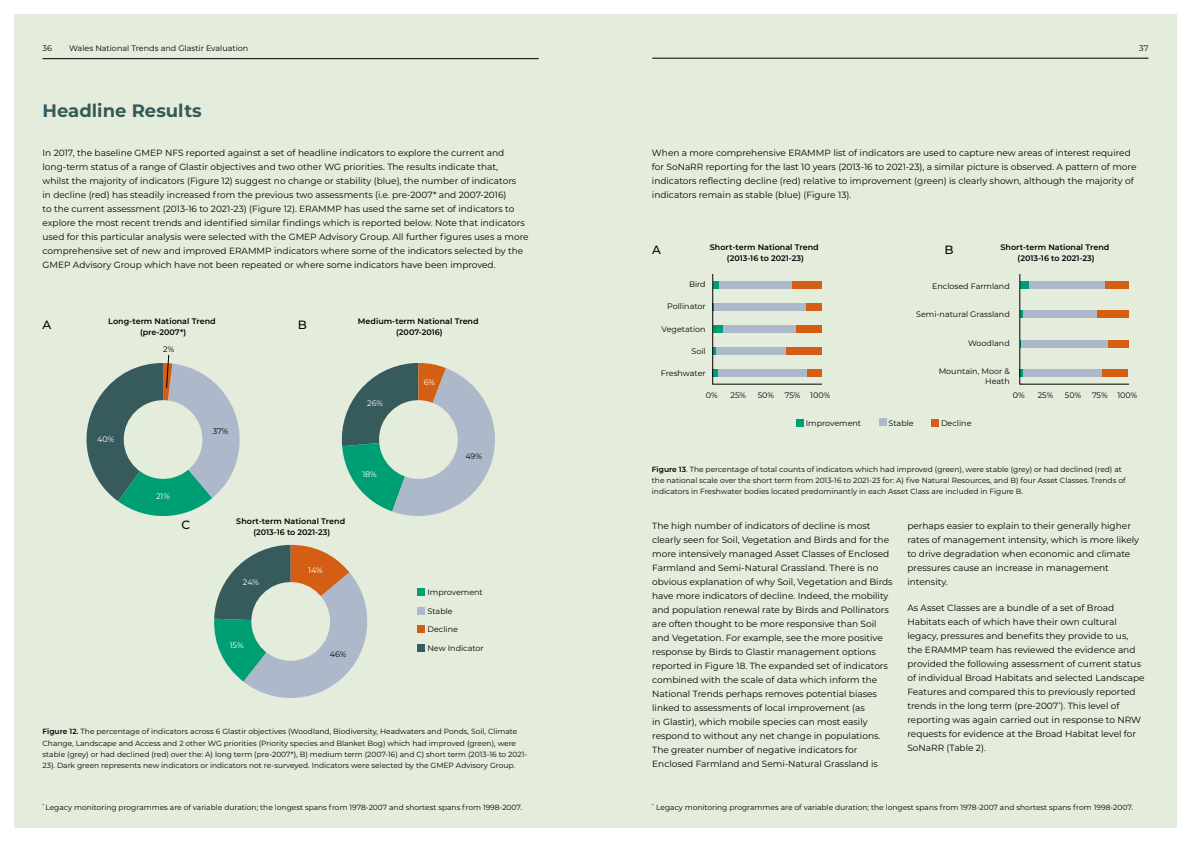
<style>
.page{position:relative;width:1191px;height:842px;background:#fff}
.page>*{position:absolute;margin:0;border:0;box-sizing:border-box;transform-origin:0 0}
.t1{font:700 18px "Montserrat";color:#365a5c}
.t2{font:500 12px "Montserrat";color:#000}
.t3{font:9px/14px "Montserrat";color:#000}
.t4{font:8px/10px "Montserrat";color:#000;text-align:right}
.t5{font:600 8px/11px "Montserrat";color:#000;text-align:center}
.t6{font:8px "Montserrat";color:#fff}
.t7{font:7.5px/11px "Montserrat";color:#000}
.s1{font-weight:600}
</style>
<div class="page">
<div style="left:14px;top:14px;width:1162px;height:814px;background:#e4ecdc"></div>
<hr style="left:43px;top:58px;width:496px;height:1px;background:#000">
<hr style="left:652px;top:58px;width:496px;height:1px;background:#000">
<div style="left:931px;top:419px;width:7px;height:7px;background:#d45f14"></div>
<div style="left:879px;top:418px;width:7px;height:8px;background:#adb9ca"></div>
<div style="left:796px;top:419px;width:7px;height:7px;background:#009e73"></div>
<svg style="left:341px;top:363px;width:154px;height:153px"></svg>
<div style="left:379px;top:400px;width:79px;height:79px;background:#e4ecdc;border-radius:50%"></div>
<div style="left:417px;top:607px;width:7px;height:7px;background:#adb9ca"></div>
<div style="left:417px;top:588px;width:7px;height:8px;background:#009e73"></div>
<div style="left:417px;top:625px;width:7px;height:8px;background:#d45f14"></div>
<div style="left:417px;top:644px;width:7px;height:7px;background:#375a5d"></div>
<svg style="left:86px;top:354px;width:154px;height:163px"></svg>
<svg style="left:214px;top:545px;width:154px;height:153px"></svg>
<div style="left:251px;top:582px;width:79px;height:79px;background:#e4ecdc;border-radius:50%"></div>
<svg style="left:712px;top:274px;width:110px;height:110px"></svg>
<svg style="left:1019px;top:274px;width:110px;height:110px"></svg>
<p class="t4" style="left:43px;top:43px;width:11px">36</p>
<p class="t4" style="left:69px;top:43px;width:181px">Wales National Trends and Glastir Evaluation</p>
<p class="t4" style="left:1139px;top:43px;width:11px">37</p>
<h1 class="t1" style="left:43px;top:97px;width:161px">Headline Results</h1>
<p class="t3" style="left:43px;top:146px;width:487px">In 2017, the baseline GMEP NFS reported against a set of headline indicators to explore the current and long-term status of a range of Glastir objectives and two other WG priorities. The results indicate that,<br>whilst the majority of indicators (Figure 12) suggest no change or stability (blue), the number of indicators<br>in decline (red) has steadily increased from the previous two assessments (i.e. pre-2007* and 2007-2016)<br>to the current assessment (2013-16 to 2021-23) (Figure 12). ERAMMP has used the same set of indicators to explore the most recent trends and identified similar findings which is reported below. Note that indicators used for this particular analysis were selected with the GMEP Advisory Group. All further figures uses a more comprehensive set of new and improved ERAMMP indicators where some of the indicators selected by the GMEP Advisory Group which have not been repeated or where some indicators have been improved.</p>
<p class="t5" style="left:108px;top:315px;width:109px">Long-term National Trend (pre-2007*)</p>
<p class="t5" style="left:358px;top:315px;width:122px">Medium-term National Trend (2007-2016)</p>
<h2 class="t2" style="left:43px;top:316px;width:10px">A</h2>
<h2 class="t2" style="left:298px;top:316px;width:11px">B</h2>
<p class="t6" style="left:97px;top:433px;width:19px">40%</p>
<p class="t4" style="left:163px;top:344px;width:13px">2%</p>
<p class="t6" style="left:156px;top:491px;width:16px">21%</p>
<h2 class="t2" style="left:181px;top:516px;width:10px">C</h2>
<p class="t4" style="left:213px;top:426px;width:17px">37%</p>
<p class="t5" style="left:236px;top:515px;width:110px">Short-term National Trend (2013-16 to 2021-23)</p>
<p class="t6" style="left:243px;top:576px;width:18px">24%</p>
<p class="t6" style="left:308px;top:565px;width:16px">14%</p>
<p class="t6" style="left:367px;top:398px;width:17px">26%</p>
<p class="t6" style="left:362px;top:468px;width:16px">18%</p>
<p class="t6" style="left:230px;top:639px;width:15px">15%</p>
<p class="t4" style="left:330px;top:649px;width:18px">46%</p>
<p class="t6" style="left:424px;top:377px;width:13px">6%</p>
<p class="t4" style="left:465px;top:451px;width:18px">49%</p>
<p class="t4" style="left:427px;top:587px;width:57px">Improvement</p>
<p class="t4" style="left:427px;top:605px;width:27px">Stable</p>
<p class="t4" style="left:427px;top:624px;width:32px">Decline</p>
<p class="t4" style="left:427px;top:642px;width:58px">New Indicator</p>
<p class="t7" style="left:43px;top:726px;width:486px"><span class="s1">Figure 12.</span> The percentage of indicators across 6 Glastir objectives (Woodland, Biodiversity, Headwaters and Ponds, Soil, Climate Change, Landscape and Access and 2 other WG priorities (Priority species and Blanket Bog) which had improved (green), were stable (grey) or had declined (red) over the: A) long term (pre-2007*), B) medium term (2007-16) and C) short term (2013-16 to 2021- 23). Dark green represents new indicators or indicators not re-surveyed. Indicators were selected by the GMEP Advisory Group.</p>
<p class="t7" style="left:43px;top:801px;width:481px"><sup>*</sup> Legacy monitoring programmes are of variable duration; the longest spans from 1978-2007 and shortest spans from 1998-2007.</p>
<p class="t3" style="left:652px;top:146px;width:486px">When a more comprehensive ERAMMP list of indicators are used to capture new areas of interest required for SoNaRR reporting for the last 10 years (2013-16 to 2021-23), a similar picture is observed. A pattern of more indicators reflecting decline (red) relative to improvement (green) is clearly shown, although the majority of indicators remain as stable (blue) (Figure 13).</p>
<h2 class="t2" style="left:652px;top:241px;width:10px">A</h2>
<p class="t5" style="left:710px;top:241px;width:110px">Short-term National Trend</p>
<h2 class="t2" style="left:944px;top:241px;width:11px">B</h2>
<p class="t5" style="left:727px;top:252px;width:78px">(2013-16 to 2021-23)</p>
<p class="t5" style="left:1000px;top:241px;width:110px">Short-term National Trend (2013-16 to 2021-23)</p>
<p class="t4" style="left:689px;top:279px;width:18px">Bird</p>
<p class="t4" style="left:667px;top:301px;width:40px">Pollinator</p>
<p class="t4" style="left:661px;top:323px;width:46px">Vegetation</p>
<p class="t4" style="left:691px;top:346px;width:16px">Soil</p>
<p class="t4" style="left:661px;top:368px;width:46px">Freshwater</p>
<p class="t4" style="left:932px;top:281px;width:79px">Enclosed Farmland</p>
<p class="t4" style="left:916px;top:309px;width:95px">Semi-natural Grassland</p>
<p class="t4" style="left:968px;top:337px;width:43px">Woodland</p>
<p class="t4" style="left:938px;top:366px;width:73px">Mountain, Moor &amp;<br>Heath</p>
<p class="t4" style="left:705px;top:390px;width:13px">0%</p>
<p class="t4" style="left:730px;top:390px;width:17px">25%</p>
<p class="t4" style="left:758px;top:390px;width:18px">50%</p>
<p class="t4" style="left:810px;top:390px;width:22px">100%</p>
<p class="t4" style="left:785px;top:390px;width:17px">75%</p>
<p class="t4" style="left:1012px;top:390px;width:13px">0%</p>
<p class="t4" style="left:1037px;top:390px;width:17px">25%</p>
<p class="t4" style="left:1064px;top:390px;width:18px">50%</p>
<p class="t4" style="left:1117px;top:390px;width:22px">100%</p>
<p class="t4" style="left:1092px;top:390px;width:17px">75%</p>
<p class="t4" style="left:806px;top:417px;width:57px">Improvement</p>
<p class="t4" style="left:888px;top:417px;width:27px">Stable</p>
<p class="t4" style="left:941px;top:417px;width:32px">Decline</p>
<p class="t7" style="left:652px;top:463px;width:475px"><span class="s1">Figure 13</span>. The percentage of total counts of indicators which had improved (green), were stable (grey) or had declined (red) at the national scale over the short term from 2013-16 to 2021-23 for: A) five Natural Resources, and B) four Asset Classes. Trends of indicators in Freshwater bodies located predominantly in each Asset Class are included in Figure B.</p>
<p class="t3" style="left:652px;top:519px;width:242px">The high number of indicators of decline is most clearly seen for Soil, Vegetation and Birds and for the more intensively managed Asset Classes of Enclosed Farmland and Semi-Natural Grassland. There is no obvious explanation of why Soil, Vegetation and Birds have more indicators of decline. Indeed, the mobility and population renewal rate by Birds and Pollinators are often thought to be more responsive than Soil and Vegetation. For example, see the more positive response by Birds to Glastir management options reported in Figure 18. The expanded set of indicators combined with the scale of data which inform the National Trends perhaps removes potential biases linked to assessments of local improvement (as<br>in Glastir), which mobile species can most easily respond to without any net change in populations.<br>The greater number of negative indicators for Enclosed Farmland and Semi-Natural Grassland is</p>
<p class="t3" style="left:907px;top:519px;width:233px">perhaps easier to explain to their generally higher rates of management intensity, which is more likely to drive degradation when economic and climate pressures cause an increase in management intensity.</p>
<p class="t3" style="left:907px;top:600px;width:239px">As Asset Classes are a bundle of a set of Broad Habitats each of which have their own cultural legacy, pressures and benefits they provide to us, the ERAMMP team has reviewed the evidence and provided the following assessment of current status of individual Broad Habitats and selected Landscape Features and compared this to previously reported trends in the long term (pre-2007<sup>*</sup>). This level of reporting was again carried out in response to NRW requests for evidence at the Broad Habitat level for SoNaRR (Table 2).</p>
<p class="t7" style="left:652px;top:801px;width:482px"><sup>*</sup> Legacy monitoring programmes are of variable duration; the longest spans from 1978-2007 and shortest spans from 1998-2007.</p>
</div>
